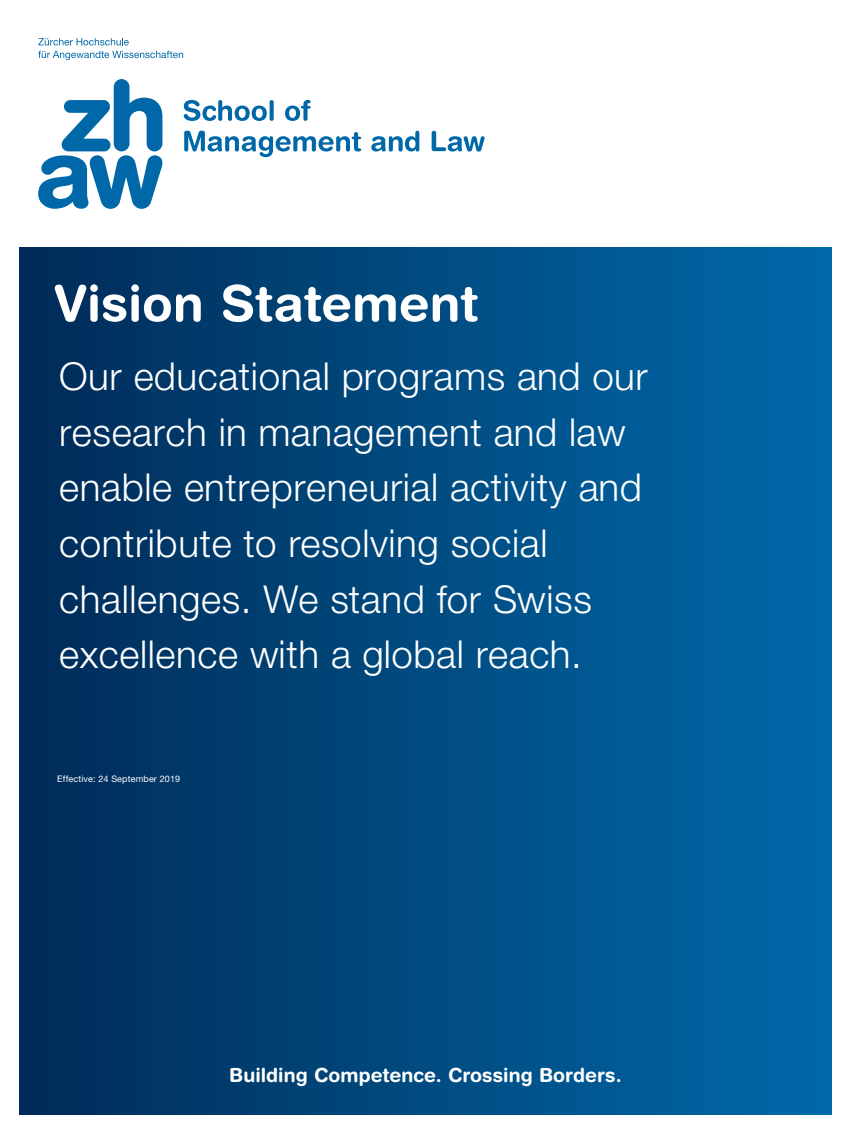
<style>
.page{position:relative;width:851px;height:1134px;background:#fff}
.page>*{position:absolute;margin:0;border:0;box-sizing:border-box;transform-origin:0 0}
.t1{font:700 50px "Helvetica Rounded LT Std";letter-spacing:.005em;color:#fff}
.t2{font:300 38.5px/55.5px "Helvetica Neue LT Pro";letter-spacing:.015em;color:#fff}
.t3{font:700 19.5px "Helvetica Rounded LT Std";letter-spacing:.005em;color:#fff}
.t4{font:9px "Helvetica Neue LT Pro";letter-spacing:.015em;color:#fff}
</style>
<div class="page">
<div style="left:19px;top:247px;width:812px;height:868px;background:linear-gradient(to right,#002b57,#006aaa)"></div>
<svg style="left:38px;top:79px;width:124px;height:130px"></svg>
<svg style="left:38px;top:38px;width:91px;height:7px"></svg>
<svg style="left:38px;top:51px;width:145px;height:9px"></svg>
<svg style="left:184px;top:131px;width:177px;height:26px"></svg>
<svg style="left:371px;top:131px;width:48px;height:21px"></svg>
<svg style="left:431px;top:131px;width:53px;height:21px"></svg>
<svg style="left:269px;top:100px;width:4px;height:21px"></svg>
<svg style="left:285px;top:100px;width:25px;height:21px"></svg>
<svg style="left:184px;top:100px;width:83px;height:21px"></svg>
<p class="t1" style="left:54px;top:273px;width:425px">Vision Statement</p>
<p class="t2" style="left:59px;top:348px;width:589px">Our educational programs and our research in management and law enable entrepreneurial activity and contribute to resolving social challenges. We stand for Swiss excellence with a global reach.</p>
<p class="t4" style="left:57px;top:773px;width:124px">Effective: 24 September 2019</p>
<p class="t3" style="left:229px;top:1064px;width:394px">Building Competence. Crossing Borders.</p>
</div>
